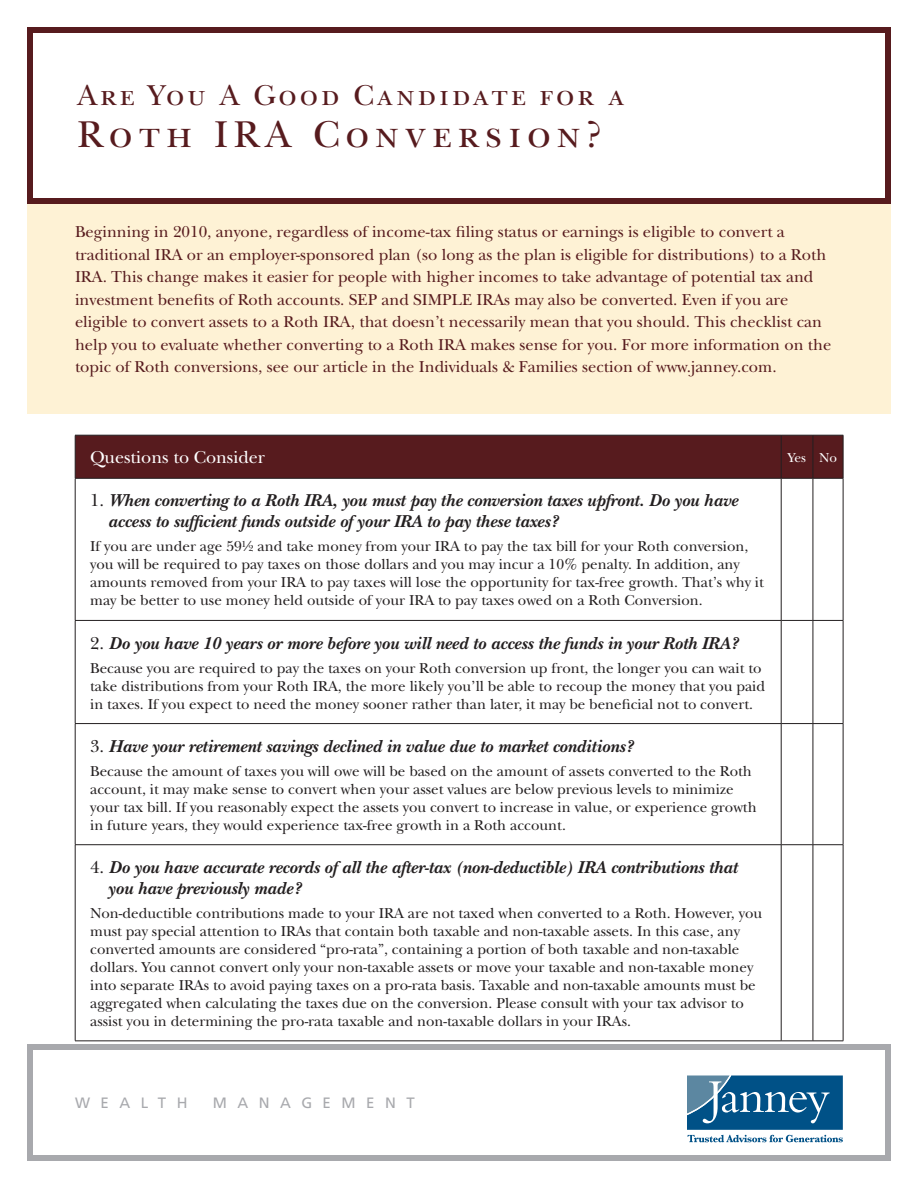
<style>
.page{position:relative;width:918px;height:1188px;background:#fff}
.page>*{position:absolute;margin:0;border:0;box-sizing:border-box;transform-origin:0 0}
.Cover_headline{font:39px "New Baskerville SC";letter-spacing:.15em;color:#571b1e}
.Cover_headline_2nd_l{font:30px "New Baskerville SC";letter-spacing:.1em;color:#571b1e}
.question_heading{font:italic 700 18px/21px "New Baskerville";color:#231f20}
.Body_Text{font:18px "New Baskerville";color:#fff}
.Intro_text{font:16.5px/22.5px "New Baskerville";color:#571b1e}
.questions{font:15px/18px "New Baskerville";color:#231f20}
.Cover_business_type{font:15px "Frutiger";letter-spacing:.7em;color:#a8a9ad}
.Body_Text-2{font:13.5px "New Baskerville";color:#fff}
.s1{font-weight:400;font-style:normal}
</style>
<div class="page">
<div style="left:27px;top:1044px;width:864px;height:117px;border:6px solid #a8a9ad"></div>
<svg style="left:687px;top:1075px;width:156px;height:67px"></svg>
<div style="left:27px;top:204px;width:864px;height:210px;background:#fef2d5"></div>
<div style="left:27px;top:27px;width:864px;height:177px;border:6px solid #571b1e"></div>
<div style="left:76px;top:436px;width:767px;height:42px;background:#571b1e"></div>
<hr style="left:75px;top:435px;width:706px;height:1px;background:#231f20">
<hr style="left:75px;top:435px;width:1px;height:43px;background:#231f20">
<hr style="left:781px;top:435px;width:32px;height:1px;background:#231f20">
<hr style="left:781px;top:435px;width:1px;height:43px;background:#231f20">
<hr style="left:813px;top:435px;width:30px;height:1px;background:#231f20">
<hr style="left:813px;top:435px;width:1px;height:43px;background:#231f20">
<hr style="left:843px;top:435px;width:1px;height:43px;background:#231f20">
<hr style="left:75px;top:478px;width:706px;height:1px;background:#231f20">
<hr style="left:75px;top:478px;width:1px;height:142px;background:#231f20">
<hr style="left:781px;top:478px;width:32px;height:1px;background:#231f20">
<hr style="left:781px;top:478px;width:1px;height:142px;background:#231f20">
<hr style="left:813px;top:478px;width:30px;height:1px;background:#231f20">
<hr style="left:813px;top:478px;width:1px;height:142px;background:#231f20">
<hr style="left:843px;top:478px;width:1px;height:142px;background:#231f20">
<hr style="left:75px;top:620px;width:706px;height:1px;background:#231f20">
<hr style="left:75px;top:621px;width:1px;height:102px;background:#231f20">
<hr style="left:781px;top:620px;width:32px;height:1px;background:#231f20">
<hr style="left:781px;top:621px;width:1px;height:102px;background:#231f20">
<hr style="left:813px;top:620px;width:30px;height:1px;background:#231f20">
<hr style="left:813px;top:621px;width:1px;height:102px;background:#231f20">
<hr style="left:843px;top:621px;width:1px;height:102px;background:#231f20">
<hr style="left:75px;top:723px;width:706px;height:1px;background:#231f20">
<hr style="left:75px;top:724px;width:1px;height:121px;background:#231f20">
<hr style="left:781px;top:723px;width:32px;height:1px;background:#231f20">
<hr style="left:781px;top:724px;width:1px;height:121px;background:#231f20">
<hr style="left:813px;top:723px;width:30px;height:1px;background:#231f20">
<hr style="left:813px;top:724px;width:1px;height:121px;background:#231f20">
<hr style="left:843px;top:724px;width:1px;height:121px;background:#231f20">
<hr style="left:75px;top:844px;width:706px;height:1px;background:#231f20">
<hr style="left:75px;top:845px;width:1px;height:196px;background:#231f20">
<hr style="left:781px;top:844px;width:32px;height:1px;background:#231f20">
<hr style="left:781px;top:845px;width:1px;height:196px;background:#231f20">
<hr style="left:813px;top:844px;width:30px;height:1px;background:#231f20">
<hr style="left:813px;top:845px;width:1px;height:196px;background:#231f20">
<hr style="left:843px;top:845px;width:1px;height:196px;background:#231f20">
<hr style="left:75px;top:1041px;width:706px;height:1px;background:#231f20">
<hr style="left:781px;top:1041px;width:32px;height:1px;background:#231f20">
<hr style="left:813px;top:1041px;width:30px;height:1px;background:#231f20">
<p class="Cover_headline_2nd_l" style="left:77px;top:78px;width:549px">Are You A Good Candidate for a</p>
<p class="Cover_headline" style="left:77px;top:112px;width:526px">Roth IRA Conversion?</p>
<p class="Intro_text" style="left:75px;top:221px;width:758px">Beginning in 2010, anyone, regardless of income-tax filing status or earnings is eligible to convert a traditional IRA or an employer-sponsored plan (so long as the plan is eligible for distributions) to a Roth IRA. This change makes it easier for people with higher incomes to take advantage of potential tax and investment benefits of Roth accounts. SEP and SIMPLE IRAs may also be converted. Even if you are eligible to convert assets to a Roth IRA, that doesn’t necessarily mean that you should. This checklist can help you to evaluate whether converting to a Roth IRA makes sense for you. For more information on the topic of Roth conversions, see our article in the Individuals &amp; Families section of www.janney.com.</p>
<p class="Body_Text" style="left:90px;top:447px;width:176px">Questions to Consider</p>
<p class="Body_Text-2" style="left:788px;top:449px;width:19px">Yes</p>
<p class="Body_Text-2" style="left:819px;top:449px;width:19px">No</p>
<p class="question_heading" style="left:108px;top:490px;width:631px;text-indent:-18px"><span class="s1">1.</span> When converting to a Roth IRA, you must pay the conversion taxes upfront. Do you have access to sufficient funds outside of your IRA to pay these taxes?</p>
<p class="questions" style="left:90px;top:538px;width:675px">If you are under age 59½ and take money from your IRA to pay the tax bill for your Roth conversion, you will be required to pay taxes on those dollars and you may incur a 10% penalty. In addition, any amounts removed from your IRA to pay taxes will lose the opportunity for tax-free growth. That’s why it may be better to use money held outside of your IRA to pay taxes owed on a Roth Conversion.</p>
<p class="question_heading" style="left:90px;top:632px;width:649px"><span class="s1">2.</span> Do you have 10 years or more before you will need to access the funds in your Roth IRA?</p>
<p class="questions" style="left:90px;top:659px;width:676px">Because you are required to pay the taxes on your Roth conversion up front, the longer you can wait to take distributions from your Roth IRA, the more likely you’ll be able to recoup the money that you paid in taxes. If you expect to need the money sooner rather than later, it may be beneficial not to convert.</p>
<p class="question_heading" style="left:90px;top:736px;width:544px"><span class="s1">3.</span> Have your retirement savings declined in value due to market conditions?</p>
<p class="questions" style="left:90px;top:762px;width:668px">Because the amount of taxes you will owe will be based on the amount of assets converted to the Roth account, it may make sense to convert when your asset values are below previous levels to minimize your tax bill. If you reasonably expect the assets you convert to increase in value, or experience growth in future years, they would experience tax-free growth in a Roth account.</p>
<p class="question_heading" style="left:108px;top:857px;width:631px;text-indent:-18px"><span class="s1">4.</span> Do you have accurate records of all the after-tax (non-deductible) IRA contributions that you have previously made?</p>
<p class="questions" style="left:90px;top:904px;width:673px">Non-deductible contributions made to your IRA are not taxed when converted to a Roth. However, you must pay special attention to IRAs that contain both taxable and non-taxable assets. In this case, any converted amounts are considered “pro-rata”, containing a portion of both taxable and non-taxable dollars. You cannot convert only your non-taxable assets or move your taxable and non-taxable money into separate IRAs to avoid paying taxes on a pro-rata basis. Taxable and non-taxable amounts must be aggregated when calculating the taxes due on the conversion. Please consult with your tax advisor to assist you in determining the pro-rata taxable and non-taxable dollars in your IRAs.</p>
<p class="Cover_business_type" style="left:75px;top:1094px;width:114px">WEALTH</p>
<p class="Cover_business_type" style="left:213px;top:1094px;width:203px">MANAGEMENT</p>
</div>
